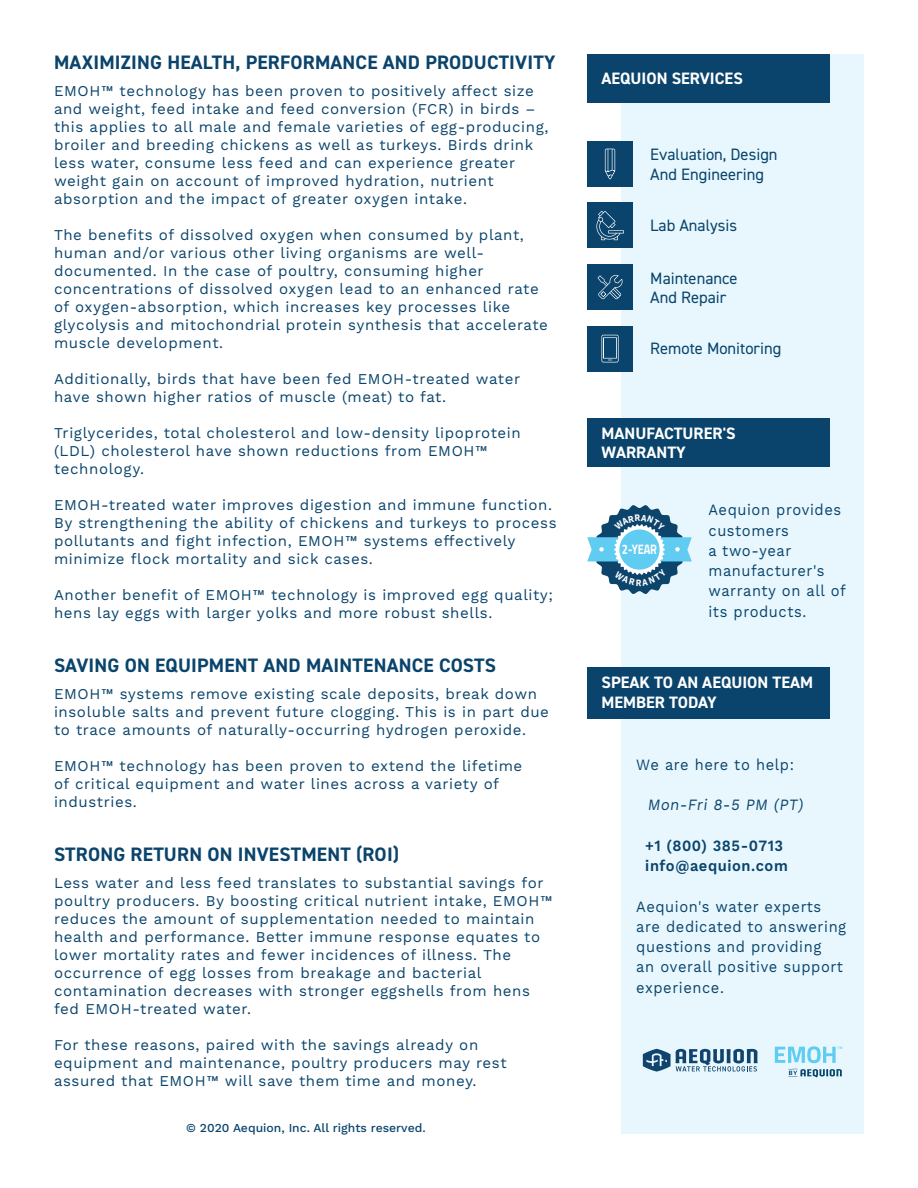
<style>
.page{position:relative;width:918px;height:1188px;background:#fff}
.page>*{position:absolute;margin:0;border:0;box-sizing:border-box;transform-origin:0 0}
.t1{font:700 19.5px "DIN2014";letter-spacing:.01em;color:#0a446c}
.t2{font:16.5px/19.8px "DIN2014";color:#0a446c}
.t3{font:700 16.5px/19.8px "DIN2014";color:#fff}
.t4{font:15.75px/20.2px "Work Sans";letter-spacing:.04em;color:#0a446c;scale:.93 1}
.t5{font:600 15.75px/20.2px "Work Sans";letter-spacing:.04em;color:#0a446c;scale:.93 1}
.t6{font:15px/18px "Work Sans";letter-spacing:.04em;color:#0a446c}
.t7{font:700 13.8px "Titillium Web";color:#fff;scale:.8 1}
.t8{font:500 12.15px "Work Sans";color:#0a446c}
</style>
<div class="page">
<div style="left:621px;top:54px;width:243px;height:1080px;background:#e7f7fd"></div>
<div style="left:587px;top:418px;width:243px;height:48px;background:#0a446c"></div>
<div style="left:587px;top:54px;width:243px;height:49px;background:#0a446c"></div>
<div style="left:587px;top:203px;width:46px;height:45px;background:#0a446c"></div>
<svg style="left:596px;top:211px;width:28px;height:29px"></svg>
<div style="left:587px;top:326px;width:46px;height:45px;background:#0a446c"></div>
<svg style="left:602px;top:335px;width:17px;height:27px"></svg>
<div style="left:587px;top:141px;width:46px;height:46px;background:#0a446c"></div>
<svg style="left:605px;top:149px;width:10px;height:30px"></svg>
<div style="left:587px;top:264px;width:46px;height:46px;background:#0a446c"></div>
<svg style="left:598px;top:275px;width:25px;height:24px"></svg>
<div style="left:587px;top:668px;width:243px;height:51px;background:#0a446c"></div>
<svg style="left:643px;top:1049px;width:115px;height:23px"></svg>
<svg style="left:775px;top:1046px;width:67px;height:31px"></svg>
<svg style="left:587px;top:505px;width:105px;height:89px"></svg>
<h1 class="t1" style="left:54px;top:49px;width:503px">MAXIMIZING HEALTH, PERFORMANCE AND PRODUCTIVITY</h1>
<p class="t6" style="left:54px;top:83px;width:496px">EMOH™ technology has been proven to positively affect size and weight, feed intake and feed conversion (FCR) in birds – this applies to all male and female varieties of egg-producing, broiler and breeding chickens as well as turkeys. Birds drink less water, consume less feed and can experience greater weight gain on account of improved hydration, nutrient absorption and the impact of greater oxygen intake.</p>
<p class="t6" style="left:54px;top:227px;width:495px">The benefits of dissolved oxygen when consumed by plant, human and/or various other living organisms are well&shy;documented. In the case of poultry, consuming higher concentrations of dissolved oxygen lead to an enhanced rate of oxygen-absorption, which increases key processes like glycolysis and mitochondrial protein synthesis that accelerate muscle development.</p>
<p class="t6" style="left:54px;top:371px;width:468px">Additionally, birds that have been fed EMOH-treated water have shown higher ratios of muscle (meat) to fat.</p>
<p class="t6" style="left:54px;top:425px;width:468px">Triglycerides, total cholesterol and low-density lipoprotein (LDL) cholesterol have shown reductions from EMOH™ technology.</p>
<p class="t6" style="left:54px;top:497px;width:504px">EMOH-treated water improves digestion and immune function.<br>By strengthening the ability of chickens and turkeys to process pollutants and fight infection, EMOH™ systems effectively minimize flock mortality and sick cases.</p>
<p class="t6" style="left:54px;top:587px;width:501px">Another benefit of EMOH™ technology is improved egg quality; hens lay eggs with larger yolks and more robust shells.</p>
<h1 class="t1" style="left:54px;top:652px;width:444px">SAVING ON EQUIPMENT AND MAINTENANCE COSTS</h1>
<p class="t6" style="left:54px;top:686px;width:497px">EMOH™ systems remove existing scale deposits, break down insoluble salts and prevent future clogging. This is in part due to trace amounts of naturally-occurring hydrogen peroxide.</p>
<p class="t6" style="left:54px;top:758px;width:470px">EMOH™ technology has been proven to extend the lifetime of critical equipment and water lines across a variety of industries.</p>
<h1 class="t1" style="left:54px;top:841px;width:347px">STRONG RETURN ON INVESTMENT (ROI)</h1>
<p class="t6" style="left:54px;top:875px;width:500px">Less water and less feed translates to substantial savings for poultry producers. By boosting critical nutrient intake, EMOH™ reduces the amount of supplementation needed to maintain health and performance. Better immune response equates to lower mortality rates and fewer incidences of illness. The occurrence of egg losses from breakage and bacterial contamination decreases with stronger eggshells from hens fed EMOH-treated water.</p>
<p class="t6" style="left:54px;top:1037px;width:454px">For these reasons, paired with the savings already on equipment and maintenance, poultry producers may rest assured that EMOH™ will save them time and money.</p>
<p class="t8" style="left:186px;top:1120px;width:241px">© 2020 Aequion, Inc. All rights reserved.</p>
<p class="t3" style="left:602px;top:68px;width:143px">AEQUION SERVICES</p>
<p class="t2" style="left:650px;top:145px;width:129px">Evaluation, Design<br>And Engineering</p>
<p class="t2" style="left:650px;top:215px;width:88px">Lab Analysis</p>
<p class="t2" style="left:650px;top:268px;width:89px">Maintenance<br>And Repair</p>
<p class="t2" style="left:650px;top:338px;width:133px">Remote Monitoring</p>
<p class="t3" style="left:602px;top:423px;width:135px">MANUFACTURER'S<br>WARRANTY</p>
<p class="t7" style="left:622px;top:538px;width:45px">2-YEAR</p>
<p class="t4" style="left:709px;top:501px;width:149px">Aequion provides customers<br>a two-year manufacturer's warranty on all of its products.</p>
<p class="t3" style="left:602px;top:672px;width:213px">SPEAK TO AN AEQUION TEAM<br>MEMBER TODAY</p>
<p class="t4" style="left:636px;top:755px;width:171px">We are here to help:</p>
<p class="t4" style="left:647px;top:796px;width:172px">Mon-Fri 8-5 PM (PT)</p>
<p class="t5" style="left:645px;top:836px;width:155px">+1 (800) 385-0713 info@aequion.com</p>
<p class="t4" style="left:636px;top:897px;width:227px">Aequion's water experts are dedicated to answering questions and providing<br>an overall positive support experience.</p>
</div>
